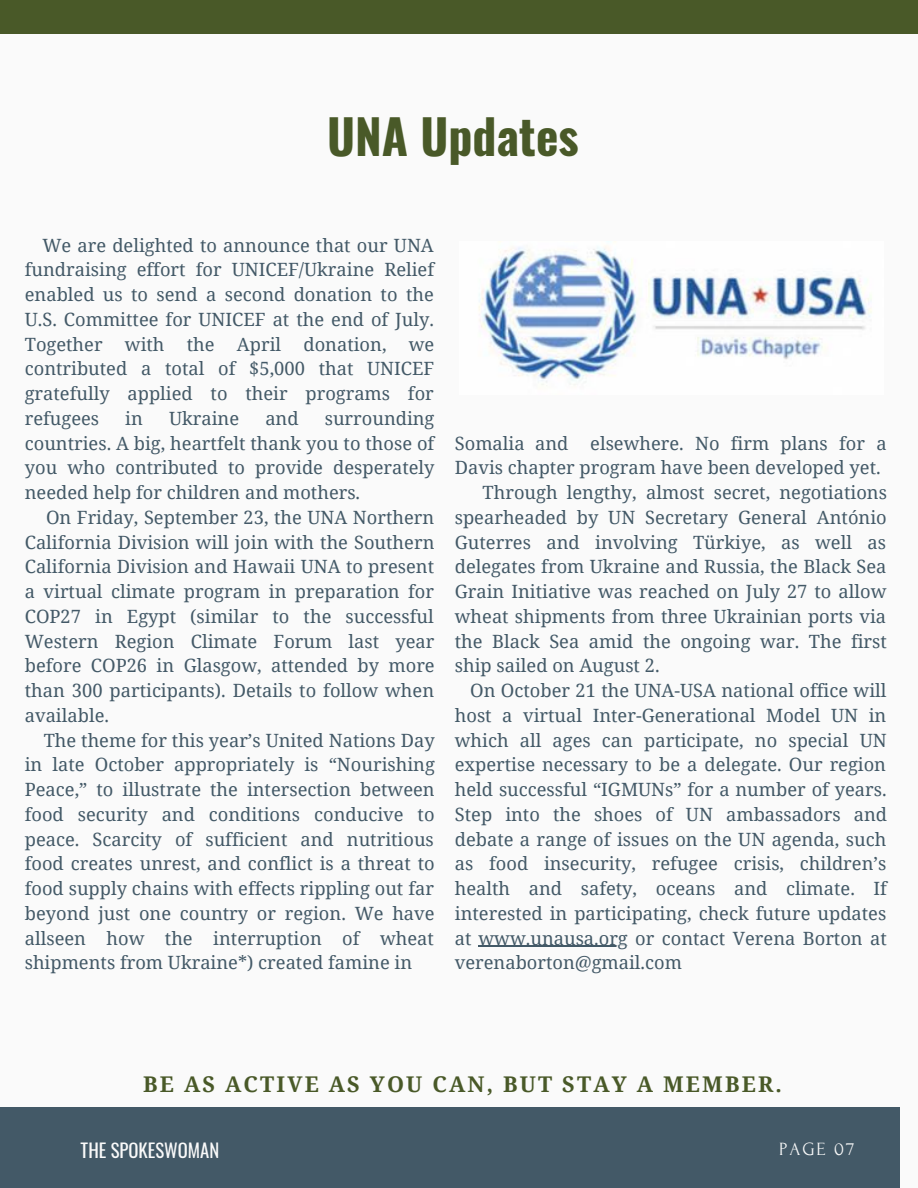
<style>
.page{position:relative;width:918px;height:1188px;background:#fafafa}
.page>*{position:absolute;margin:0;border:0;box-sizing:border-box;transform-origin:0 0}
.t1{font:700 47.7px "Oswald";color:#495928}
.t2{font:700 21.6px "Noto Serif";letter-spacing:.1em;color:#495928}
.t3{font:18.75px "Oswald";color:#fafafa}
.t4{font:18.6px "Forum";letter-spacing:.1em;color:#fafafa}
.t5{font:18.3px/24.8px "Noto Serif";color:#435967;text-align:justify}
</style>
<div class="page">
<div style="left:0;top:0;width:918px;height:34px;background:#495928"></div>
<div style="left:0;top:1107px;width:900px;height:81px;background:#435967"></div>
<img style="left:479px;top:248px;width:392px;height:132px">
<hr style="left:479px;top:946px;width:149px;height:1px;background:#435967">
<h1 class="t1" style="left:327px;top:99px;width:253px">UNA Updates</h1>
<p class="t5" style="left:25px;top:232px;width:411px;text-indent:18px">We are delighted to announce that our UNA fundraising effort for UNICEF/Ukraine Relief enabled us to send a second donation to the U.S. Committee for UNICEF at the end of July.<br>Together with the April donation, we contributed a total of $5,000 that UNICEF gratefully applied to their programs for refugees</p>
<p class="t5" style="left:25px;top:405px;width:411px;text-indent:300px">surrounding countries. A big, heartfelt thank you to those of you who contributed to provide desperately needed help for children and mothers.</p>
<p class="t5" style="left:25px;top:504px;width:411px;text-indent:21px">On Friday, September 23, the UNA Northern California Division will join with the Southern California Division and Hawaii UNA to present a virtual climate program in preparation for COP27 in Egypt (similar to the successful Western Region Climate Forum last year before COP26 in Glasgow, attended by more than 300 participants). Details to follow when available.</p>
<p class="t5" style="left:25px;top:727px;width:412px;text-indent:19px">The theme for this year’s United Nations Day in late October appropriately is “Nourishing Peace,” to illustrate the intersection between food security and conditions conducive to peace. Scarcity of sufficient and nutritious food creates unrest, and conflict is a threat to food supply chains with effects rippling out far beyond just one country or region. We have allseen how the interruption of wheat shipments from Ukraine*) created famine in</p>
<p class="t5" style="left:125px;top:405px;width:19px">in</p>
<p class="t5" style="left:169px;top:405px;width:72px">Ukraine</p>
<p class="t5" style="left:265px;top:405px;width:35px">and</p>
<p class="t5" style="left:455px;top:430px;width:433px">Somalia and elsewhere. No firm plans for a</p>
<p class="t5" style="left:455px;top:455px;width:427px">Davis chapter program have been developed yet.</p>
<p class="t5" style="left:483px;top:480px;width:406px">Through lengthy, almost secret, negotiations</p>
<p class="t5" style="left:455px;top:504px;width:433px">spearheaded by UN Secretary General António</p>
<p class="t5" style="left:455px;top:529px;width:433px">Guterres and involving Türkiye, as well as</p>
<p class="t5" style="left:455px;top:554px;width:433px">delegates from Ukraine and Russia, the Black Sea</p>
<p class="t5" style="left:455px;top:579px;width:433px">Grain Initiative was reached on July 27 to allow</p>
<p class="t5" style="left:455px;top:603px;width:433px">wheat shipments from three Ukrainian ports via</p>
<p class="t5" style="left:455px;top:628px;width:434px">the Black Sea amid the ongoing war. The first</p>
<p class="t5" style="left:455px;top:653px;width:206px">ship sailed on August 2.</p>
<p class="t5" style="left:470px;top:678px;width:418px">On October 21 the UNA-USA national office will</p>
<p class="t5" style="left:455px;top:702px;width:433px">host a virtual Inter-Generational Model UN in</p>
<p class="t5" style="left:455px;top:727px;width:433px">which all ages can participate, no special UN</p>
<p class="t5" style="left:455px;top:752px;width:433px">expertise necessary to be a delegate. Our region</p>
<p class="t5" style="left:455px;top:777px;width:433px">held successful “IGMUNs” for a number of years.</p>
<p class="t5" style="left:455px;top:801px;width:434px">Step into the shoes of UN ambassadors and</p>
<p class="t5" style="left:455px;top:826px;width:433px">debate a range of issues on the UN agenda, such</p>
<p class="t5" style="left:455px;top:851px;width:433px">as food insecurity, refugee crisis, children’s</p>
<p class="t5" style="left:455px;top:876px;width:434px">health and safety, oceans and climate. If</p>
<p class="t5" style="left:455px;top:900px;width:433px">interested in participating, check future updates</p>
<p class="t5" style="left:455px;top:925px;width:434px">at www.unausa.org or contact Verena Borton at</p>
<p class="t5" style="left:455px;top:950px;width:229px">verenaborton@gmail.com</p>
<p class="t2" style="left:143px;top:1069px;width:640px">BE AS ACTIVE AS YOU CAN, BUT STAY A MEMBER.</p>
<p class="t3" style="left:81px;top:1136px;width:140px">THE SPOKESWOMAN</p>
<p class="t4" style="left:779px;top:1139px;width:76px">PAGE 07</p>
</div>
